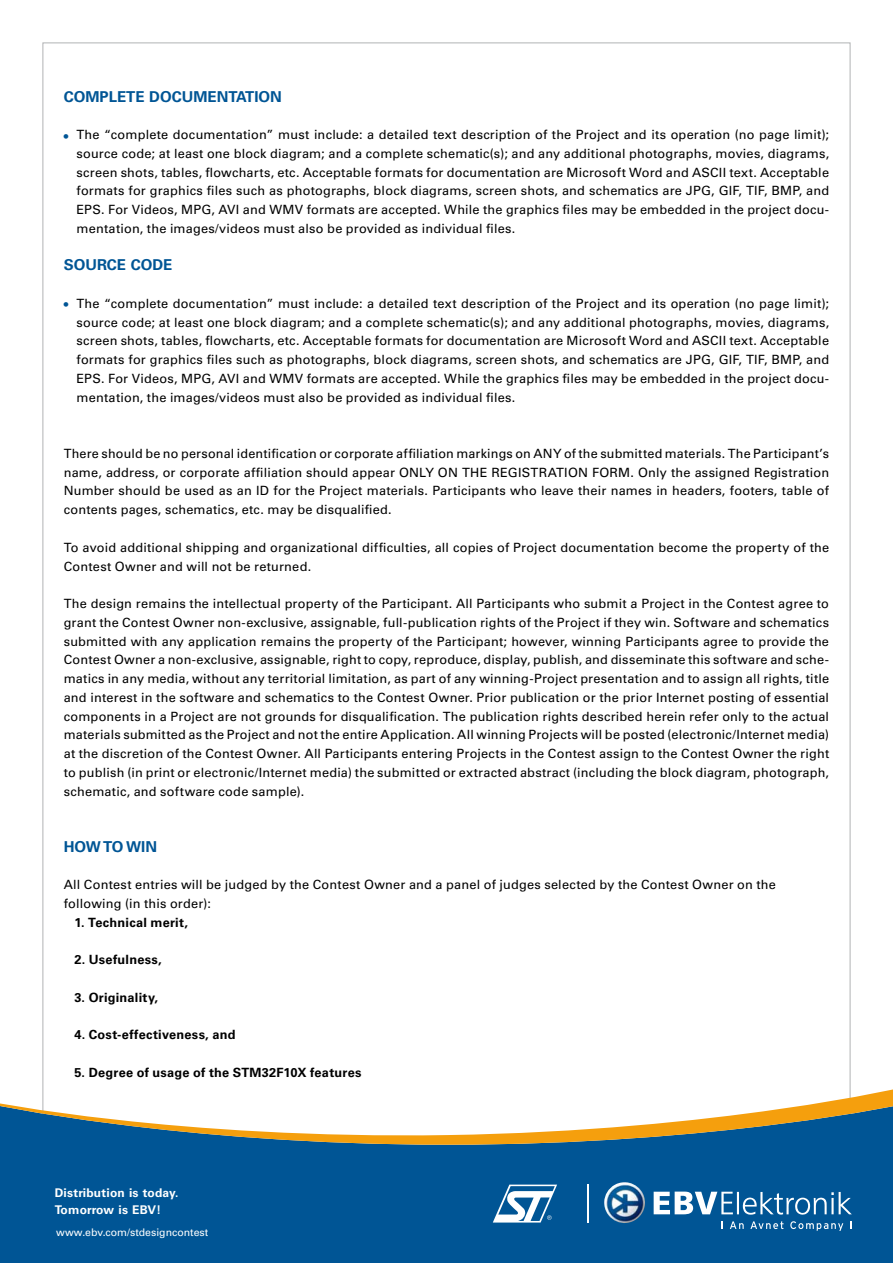
<style>
.page{position:relative;width:893px;height:1263px;background:#fff}
.page>*{position:absolute;margin:0;border:0;box-sizing:border-box;transform-origin:0 0}
.t1{font:700 15px "Univers LT Std";color:#005595}
.t2{font:12.75px/18.8px "Univers LT Std";letter-spacing:.015em;color:#000;text-align:justify}
.t3{font:700 12.75px "Univers LT Std";letter-spacing:.02em;color:#000}
.t4{font:700 12px/16.5px "Univers LT Std";letter-spacing:.02em;color:#fff}
.t5{font:10.5px "Univers LT Std";color:#fff}
.s1{color:#005595}
</style>
<div class="page">
<div style="left:0;top:1145px;width:893px;height:118px;background:#005595"></div>
<svg style="left:0;top:1086px;width:893px;height:59px"></svg>
<img style="left:604px;top:1182px;width:41px;height:41px">
<hr style="left:737px;top:1192px;width:2px;height:22px;background:#fff">
<svg style="left:743px;top:1192px;width:109px;height:22px;background:#3c7dae"></svg>
<svg style="left:654px;top:1191px;width:79px;height:23px"></svg>
<svg style="left:730px;top:1221px;width:14px;height:8px"></svg>
<svg style="left:750px;top:1221px;width:33px;height:8px"></svg>
<svg style="left:790px;top:1221px;width:53px;height:10px"></svg>
<hr style="left:587px;top:1184px;width:1px;height:38px;background:#fff">
<svg style="left:493px;top:1184px;width:64px;height:38px"></svg>
<p class="t1" style="left:64px;top:88px;width:63px">Complete</p>
<p class="t1" style="left:149px;top:88px;width:134px">Documentation</p>
<p class="t2" style="left:77px;top:125px;width:754px;text-indent:-13px"><span class="s1">•</span> The “complete documentation” must include: a detailed text description of the Project and its operation (no page limit); source code; at least one block diagram; and a complete schematic(s); and any additional photographs, movies, diagrams, screen shots, tables, flowcharts, etc. Acceptable formats for documentation are Microsoft Word and ASCII text. Acceptable formats for graphics files such as photographs, block diagrams, screen shots, and schematics are JPG, GIF, TIF, BMP, and EPS. For Videos, MPG, AVI and WMV formats are accepted. While the graphics files may be embedded in the project docu&shy;mentation, the images/videos must also be provided as individual files.</p>
<p class="t1" style="left:64px;top:256px;width:99px">Source Code</p>
<p class="t2" style="left:77px;top:294px;width:754px;text-indent:-13px"><span class="s1">•</span> The “complete documentation” must include: a detailed text description of the Project and its operation (no page limit); source code; at least one block diagram; and a complete schematic(s); and any additional photographs, movies, diagrams, screen shots, tables, flowcharts, etc. Acceptable formats for documentation are Microsoft Word and ASCII text. Acceptable formats for graphics files such as photographs, block diagrams, screen shots, and schematics are JPG, GIF, TIF, BMP, and EPS. For Videos, MPG, AVI and WMV formats are accepted. While the graphics files may be embedded in the project docu&shy;mentation, the images/videos must also be provided as individual files.</p>
<p class="t2" style="left:64px;top:444px;width:767px">There should be no personal identification or corporate affiliation markings on ANY of the submitted materials. The Participant’s name, address, or corporate affiliation should appear ONLY ON THE REGISTRATION FORM. Only the assigned Registration Number should be used as an ID for the Project materials. Participants who leave their names in headers, footers, table of contents pages, schematics, etc. may be disqualified.</p>
<p class="t2" style="left:64px;top:538px;width:767px">To avoid additional shipping and organizational difficulties, all copies of Project documentation become the property of the<br>Contest Owner and will not be returned.</p>
<p class="t2" style="left:64px;top:594px;width:767px">The design remains the intellectual property of the Participant. All Participants who submit a Project in the Contest agree to grant the Contest Owner non-exclusive, assignable, full-publication rights of the Project if they win. Software and schematics submitted with any application remains the property of the Participant; however, winning Participants agree to provide the Contest Owner a non-exclusive, assignable, right to copy, reproduce, display, publish, and disseminate this software and sche&shy;matics in any media, without any territorial limitation, as part of any winning-Project presentation and to assign all rights, title and interest in the software and schematics to the Contest Owner. Prior publication or the prior Internet posting of essential components in a Project are not grounds for disqualification. The publication rights described herein refer only to the actual materials submitted as the Project and not the entire Application. All winning Projects will be posted (electronic/Internet media) at the discretion of the Contest Owner. All Participants entering Projects in the Contest assign to the Contest Owner the right to publish (in print or electronic/Internet media) the submitted or extracted abstract (including the block diagram, photograph, schematic, and software code sample).</p>
<p class="t1" style="left:64px;top:838px;width:95px">How to Win</p>
<p class="t2" style="left:64px;top:875px;width:714px">All Contest entries will be judged by the Contest Owner and a panel of judges selected by the Contest Owner on the following (in this order):</p>
<p class="t3" style="left:74px;top:915px;width:115px">1. Technical merit,</p>
<p class="t3" style="left:74px;top:952px;width:89px">2. Usefulness,</p>
<p class="t3" style="left:74px;top:990px;width:85px">3. Originality,</p>
<p class="t3" style="left:74px;top:1027px;width:163px">4. Cost-effectiveness, and</p>
<p class="t3" style="left:74px;top:1065px;width:289px">5. Degree of usage of the STM32F10X features</p>
<p class="t4" style="left:55px;top:1185px;width:125px">Distribution is today.<br>Tomorrow is EBV!</p>
<p class="t5" style="left:56px;top:1226px;width:153px">www.ebv.com/stdesigncontest</p>
</div>
